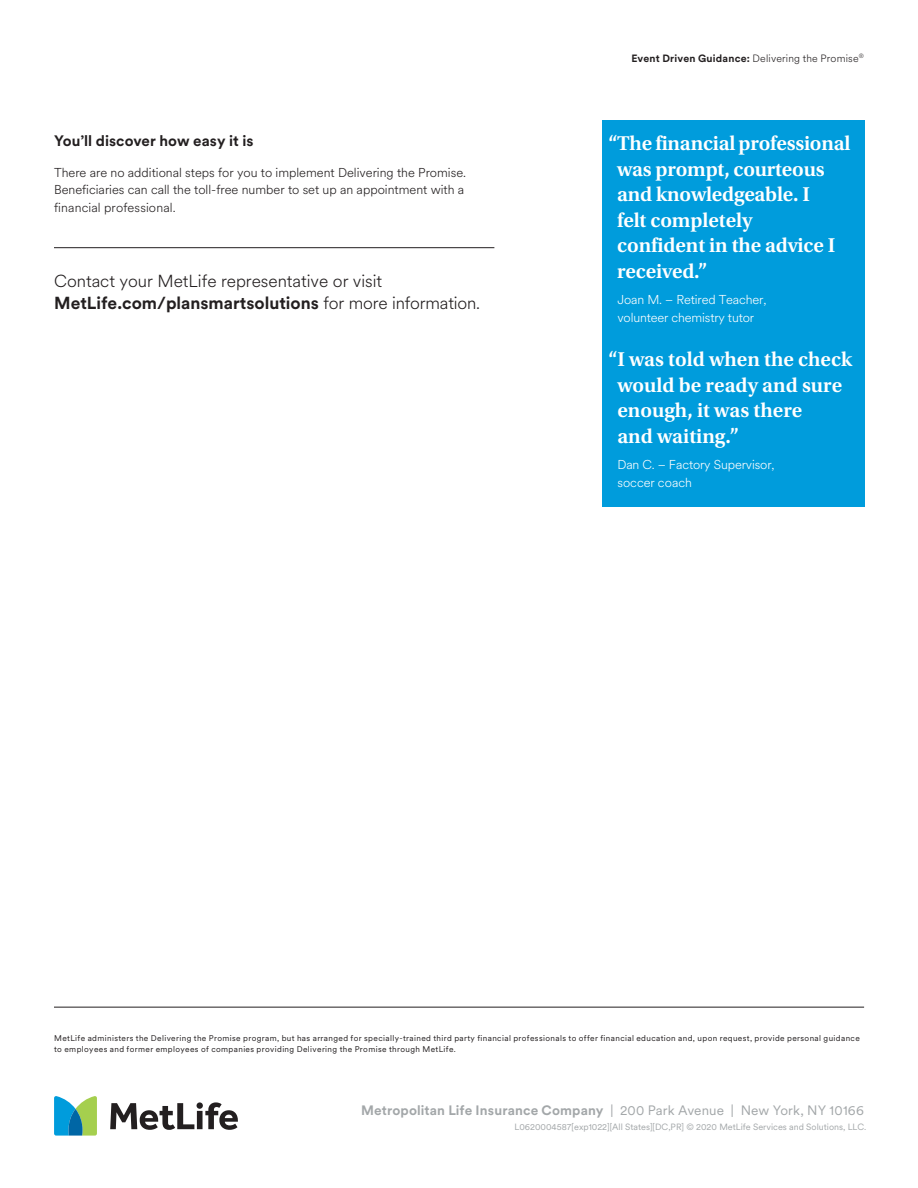
<style>
.page{position:relative;width:918px;height:1188px;background:#fff}
.page>*{position:absolute;margin:0;border:0;box-sizing:border-box;transform-origin:0 0}
.t1{font:600 21px/25.5px "Utopia Std";letter-spacing:-.01em;color:#fff}
.t2{font:300 17.25px/21.6px "Met Life Circular";color:#231f20}
.t3{font:700 15px "Met Life Circular";color:#231f20}
.t4{font:700 13.5px "Met Life Circular";letter-spacing:.01em;color:#a3a7a9}
.t5{font:300 12.75px/17.2px "Met Life Circular";color:#231f20}
.t6{font:300 12.75px/17.2px "Met Life Circular";letter-spacing:-.01em;color:#fff}
.t7{font:700 10.5px "Met Life Circular";letter-spacing:.02em;color:#231f20}
.t8{font:9px "Met Life Circular";color:#a3a7a9}
.t9{font:8.25px/10.8px "Met Life Circular";letter-spacing:.045em;color:#231f20}
.s1{font-weight:700}
.s2{font-weight:300}
.s3{font-weight:400}
</style>
<div class="page">
<div style="left:602px;top:121px;width:262px;height:386px;background:#009cdc"></div>
<hr style="left:54px;top:1007px;width:810px;height:1px;background:#231f20">
<hr style="left:54px;top:247px;width:440px;height:1px;background:#231f20">
<svg style="left:110px;top:1102px;width:128px;height:28px"></svg>
<svg style="left:54px;top:1096px;width:43px;height:40px;background:#5bb2a5"></svg>
<h3 class="t3" style="left:54px;top:136px;width:201px">You’ll discover how easy it is</h3>
<h3 class="t5" style="left:54px;top:165px;width:414px">There are no additional steps for you to implement Delivering the Promise.<br>Beneficiaries can call the toll-free number to set up an appointment with a financial professional.</h3>
<h2 class="t2" style="left:54px;top:272px;width:427px">Contact your MetLife representative or visit<br><span class="s1">MetLife.com/plansmartsolutions</span> for more information.</h2>
<p class="t7" style="left:632px;top:54px;width:234px">Event Driven Guidance: <span class="s2">Delivering the Promise</span><sup>®</sup></p>
<h1 class="t1" style="left:617px;top:133px;width:235px;text-indent:-9px">“The financial professional was prompt, courteous and knowledgeable. I<br>felt completely<br>confident in the advice I received.”</h1>
<h3 class="t6" style="left:617px;top:292px;width:151px">Joan M. – Retired Teacher, volunteer chemistry tutor</h3>
<h1 class="t1" style="left:617px;top:349px;width:237px;text-indent:-9px">“ I was told when the check would be ready and sure enough, it was there<br>and waiting.”</h1>
<h3 class="t6" style="left:617px;top:457px;width:159px">Dan C. – Factory Supervisor, soccer coach</h3>
<p class="t9" style="left:54px;top:1033px;width:807px">MetLife administers the Delivering the Promise program, but has arranged for specially-trained third party financial professionals to offer financial education and, upon request, provide personal guidance to employees and former employees of companies providing Delivering the Promise through MetLife.</p>
<h3 class="t4" style="left:361px;top:1105px;width:504px">Metropolitan Life Insurance Company <span class="s3">| 200 Park Avenue | New York, NY 10166</span></h3>
<p class="t8" style="left:514px;top:1121px;width:353px">L0620004587[exp1022][All States][DC,PR] © 2020 MetLife Services and Solutions, LLC.</p>
</div>
